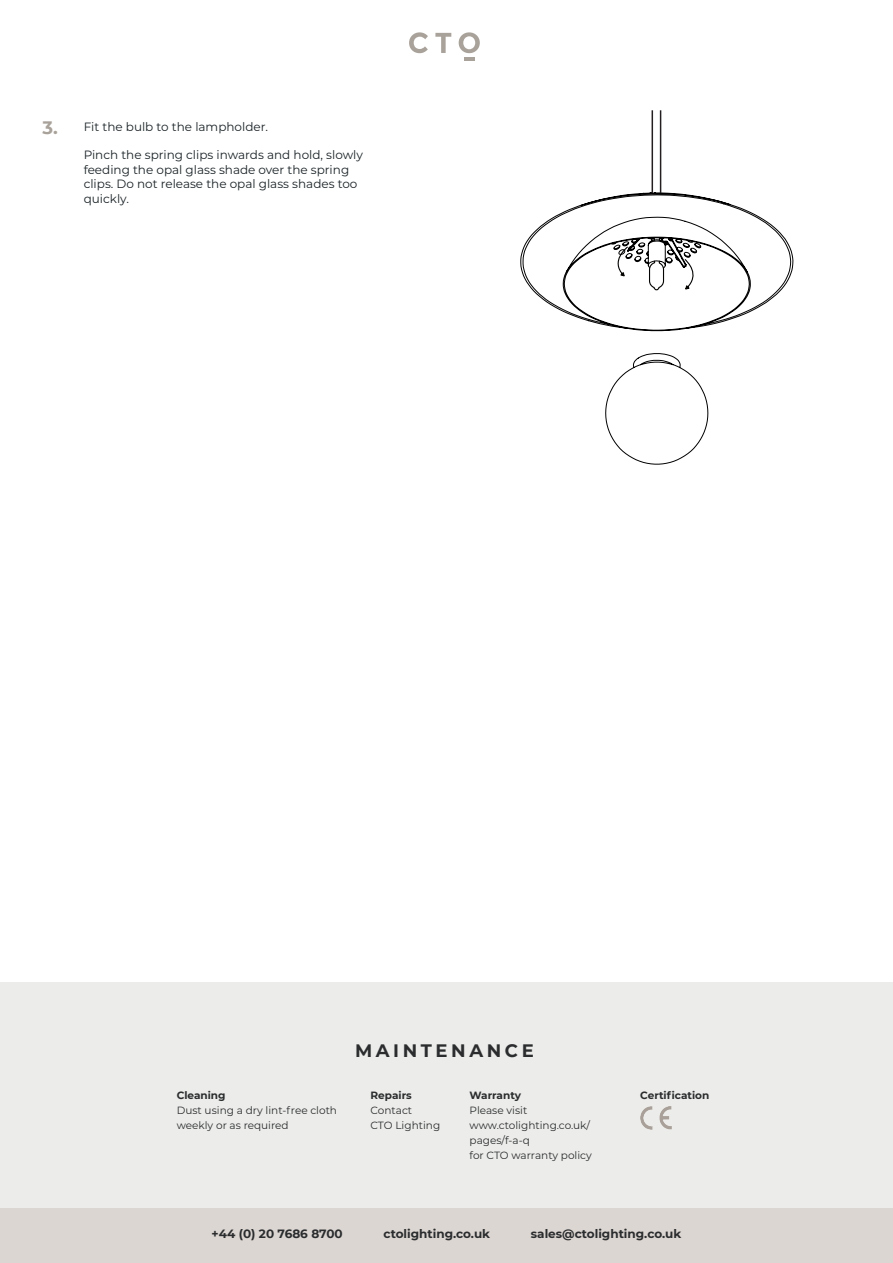
<style>
.page{position:relative;width:893px;height:1263px;background:#fff}
.page>*{position:absolute;margin:0;border:0;box-sizing:border-box;transform-origin:0 0}
.t1{font:700 18px "Montserrat";letter-spacing:.2em;color:#2a2c2e}
.t2{font:700 18px "Montserrat";color:#a9a29a}
.t3{font:12px "Montserrat";color:#1a2226}
.t4{font:700 12px "Montserrat";color:#2a2c2e}
.t5{font:10.5px/15px "Montserrat";color:#2a2c2e}
.t6{font:700 10.5px "Montserrat";color:#2a2c2e}
</style>
<div class="page">
<hr style="left:464px;top:57px;width:11px;height:4px;background:#a9a29a">
<svg style="left:409px;top:32px;width:19px;height:21px"></svg>
<svg style="left:435px;top:33px;width:16px;height:20px"></svg>
<svg style="left:459px;top:32px;width:21px;height:21px"></svg>
<div style="left:0;top:982px;width:893px;height:226px;background:#ecedea"></div>
<img style="left:640px;top:1107px;width:32px;height:22px">
<div style="left:0;top:1208px;width:893px;height:55px;background:#dcd6d2"></div>
<svg style="left:520px;top:192px;width:274px;height:273px"></svg>
<svg style="left:609px;top:246px;width:92px;height:45px"></svg>
<hr style="left:652px;top:110px;width:1px;height:83px;background:#231f20">
<hr style="left:660px;top:110px;width:1px;height:83px;background:#231f20">
<p class="t2" style="left:43px;top:115px;width:17px">3.</p>
<p class="t3" style="left:84px;top:118px;width:186px">Fit the bulb to the lampholder.</p>
<p class="t3" style="left:84px;top:147px;width:281px">Pinch the spring clips inwards and hold, slowly</p>
<p class="t3" style="left:84px;top:161px;width:267px">feeding the opal glass shade over the spring</p>
<p class="t3" style="left:84px;top:176px;width:275px">clips. Do not release the opal glass shades too</p>
<p class="t3" style="left:84px;top:190px;width:47px">quickly.</p>
<p class="t1" style="left:355px;top:1037px;width:180px">MAINTENANCE</p>
<p class="t6" style="left:177px;top:1088px;width:50px">Cleaning</p>
<p class="t6" style="left:640px;top:1088px;width:71px">Certification</p>
<p class="t5" style="left:177px;top:1102px;width:162px">Dust using a dry lint-free cloth weekly or as required</p>
<p class="t6" style="left:370px;top:1088px;width:43px">Repairs</p>
<p class="t5" style="left:370px;top:1102px;width:43px">Contact</p>
<p class="t5" style="left:370px;top:1117px;width:71px">CTO Lighting</p>
<p class="t6" style="left:470px;top:1088px;width:53px">Warranty</p>
<p class="t5" style="left:470px;top:1102px;width:59px">Please visit</p>
<p class="t5" style="left:470px;top:1117px;width:122px">www.ctolighting.co.uk/ pages/f-a-q</p>
<p class="t5" style="left:470px;top:1147px;width:124px">for CTO warranty policy</p>
<p class="t4" style="left:212px;top:1225px;width:133px">+44 (0) 20 7686 8700</p>
<p class="t4" style="left:383px;top:1225px;width:108px">ctolighting.co.uk</p>
<p class="t4" style="left:531px;top:1225px;width:152px">sales@ctolighting.co.uk</p>
</div>
